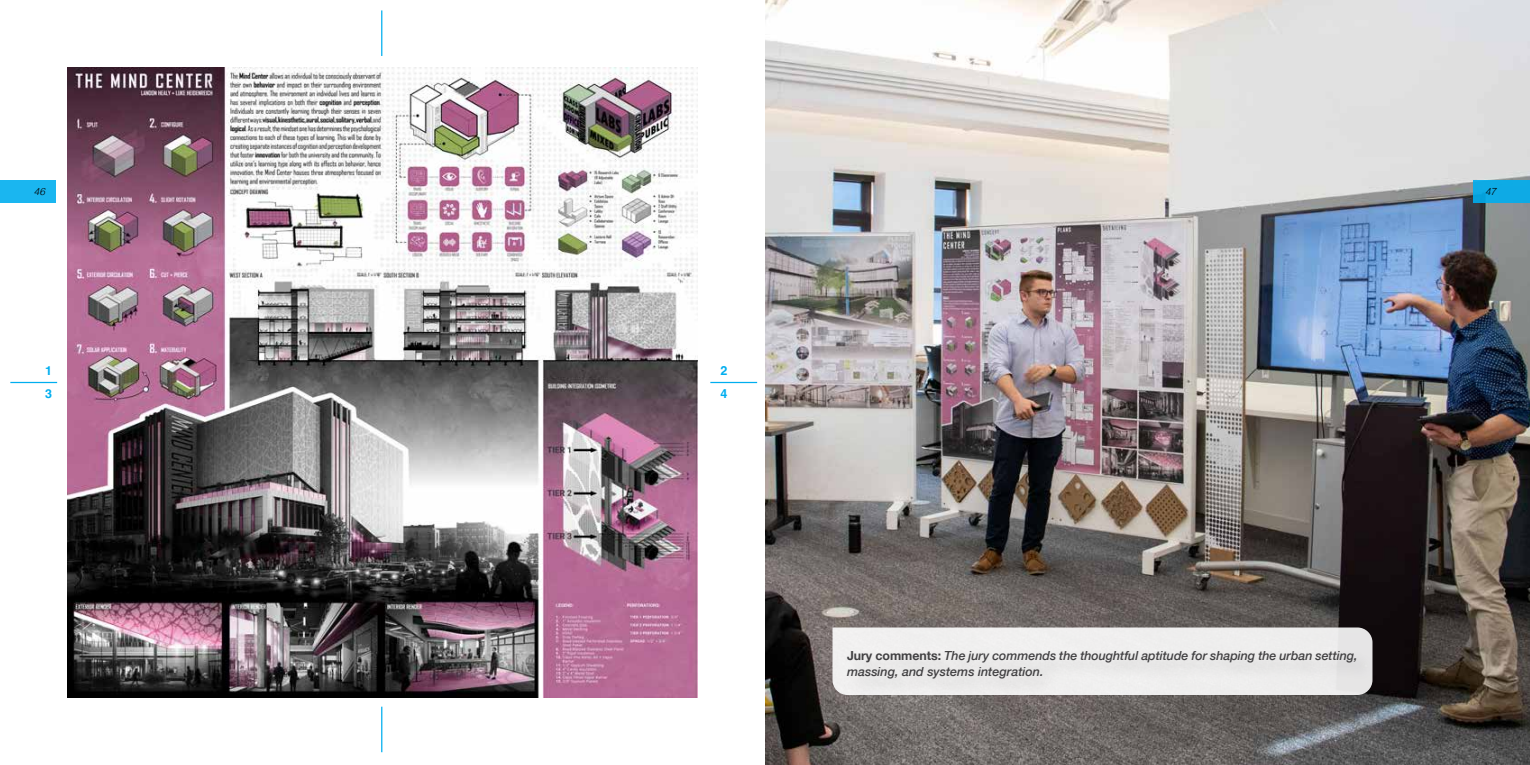
<style>
.page{position:relative;width:1530px;height:765px;background:#fff}
.page>*{position:absolute;margin:0;border:0;box-sizing:border-box;transform-origin:0 0}
.t1{font:italic 500 12.5px/16.2px "Helvetica Neue";color:#414042}
.t2{font:700 12.5px/23.1px "Helvetica";color:#00aeef}
.t3{font:italic 300 10px "Helvetica";color:#000}
.s1{font-weight:700;font-style:normal}
</style>
<div class="page">
<img style="left:68px;top:68px;width:629px;height:629px">
<hr style="left:10px;top:382px;width:47px;height:1px;background:#00aeef">
<hr style="left:381px;top:10px;width:1px;height:46px;background:#00aeef">
<hr style="left:710px;top:382px;width:47px;height:1px;background:#00aeef">
<hr style="left:381px;top:707px;width:1px;height:45px;background:#00aeef">
<img style="left:765px;top:0;width:765px;height:765px">
<svg style="left:832px;top:628px;width:540px;height:67px"></svg>
<div style="left:844px;top:647px;width:533px;height:52px;background:#000;opacity:.15"></div>
<div style="left:0;top:180px;width:56px;height:22px;background:#1ab6f0"></div>
<div style="left:1474px;top:180px;width:56px;height:22px;background:#0eaae5"></div>
<p class="t3" style="left:34px;top:183px;width:13px">46</p>
<p class="t3" style="left:1485px;top:183px;width:13px">47</p>
<p class="t2" style="left:45px;top:361px;width:8px">1<br>3</p>
<p class="t2" style="left:720px;top:361px;width:8px">2<br>4</p>
<p class="t1" style="left:847px;top:646px;width:512px"><span class="s1">Jury comments:</span> The jury commends the thoughtful aptitude for shaping the urban setting, massing, and systems integration.</p>
</div>
